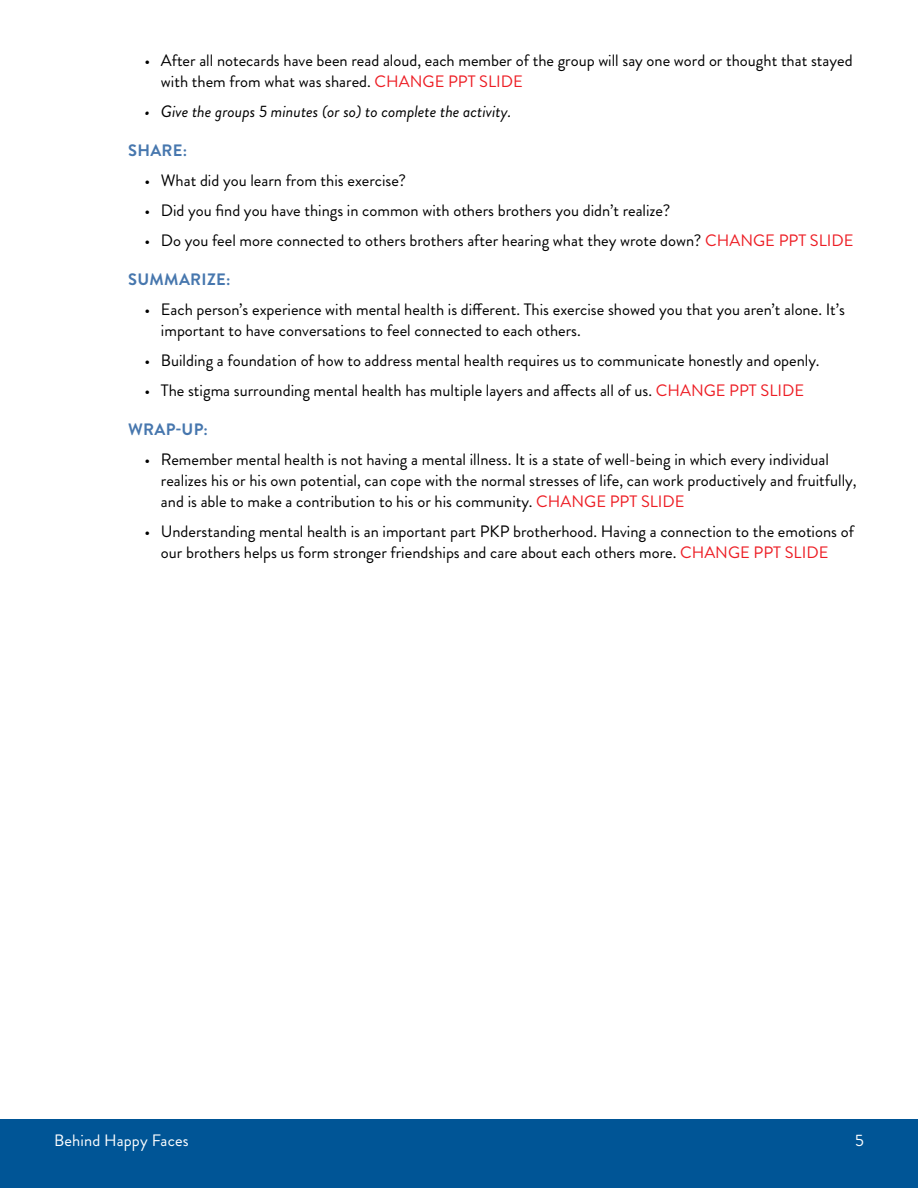
<style>
.page{position:relative;width:918px;height:1188px;background:#fff}
.page>*{position:absolute;margin:0;border:0;box-sizing:border-box;transform-origin:0 0}
.t1{font:16.5px/21px "Brandon Grotesque";color:#000}
.t2{font:italic 16.5px "Brandon Grotesque";color:#000}
.t3{font:700 16.5px "Brandon Grotesque";letter-spacing:.02em;color:#4777ae}
.t4{font:16.5px "Brandon Grotesque";letter-spacing:.01em;color:#fff}
.s1{color:#ed1d24}
</style>
<div class="page">
<div style="left:0;top:1111px;width:918px;height:77px;background:#005596"></div>
<div style="left:1px;top:1099px;width:917px;height:20px;background:#fff"></div>
<p class="t1" style="left:161px;top:50px;width:693px;text-indent:-16px">• After all notecards have been read aloud, each member of the group will say one word or thought that stayed with them from what was shared. <span class="s1">CHANGE PPT SLIDE</span></p>
<p class="t2" style="left:144px;top:100px;width:368px">• Give the groups 5 minutes (or so) to complete the activity.</p>
<p class="t3" style="left:128px;top:138px;width:61px">SHARE:</p>
<p class="t1" style="left:144px;top:170px;width:263px">• What did you learn from this exercise?</p>
<p class="t1" style="left:144px;top:200px;width:527px">• Did you find you have things in common with others brothers you didn’t realize?</p>
<p class="t1" style="left:144px;top:230px;width:711px">• Do you feel more connected to others brothers after hearing what they wrote down? <span class="s1">CHANGE PPT SLIDE</span></p>
<p class="t3" style="left:128px;top:267px;width:104px">SUMMARIZE:</p>
<p class="t1" style="left:161px;top:299px;width:685px;text-indent:-16px">• Each person’s experience with mental health is different. This exercise showed you that you aren’t alone. It’s important to have conversations to feel connected to each others.</p>
<p class="t1" style="left:144px;top:350px;width:677px">• Building a foundation of how to address mental health requires us to communicate honestly and openly.</p>
<p class="t1" style="left:144px;top:380px;width:661px">• The stigma surrounding mental health has multiple layers and affects all of us. <span class="s1">CHANGE PPT SLIDE</span></p>
<p class="t3" style="left:128px;top:417px;width:81px">WRAP-UP:</p>
<p class="t1" style="left:161px;top:449px;width:697px;text-indent:-16px">• Remember mental health is not having a mental illness. It is a state of well-being in which every individual realizes his or his own potential, can cope with the normal stresses of life, can work productively and fruitfully, and is able to make a contribution to his or his community. <span class="s1">CHANGE PPT SLIDE</span></p>
<p class="t1" style="left:144px;top:521px;width:711px;text-align:center">• Understanding mental health is an important part PKP brotherhood. Having a connection to the emotions of our brothers helps us form stronger friendships and care about each others more. <span class="s1">CHANGE PPT SLIDE</span></p>
<p class="t4" style="left:54px;top:1129px;width:136px">Behind Happy Faces</p>
<p class="t4" style="left:855px;top:1129px;width:10px">5</p>
</div>
